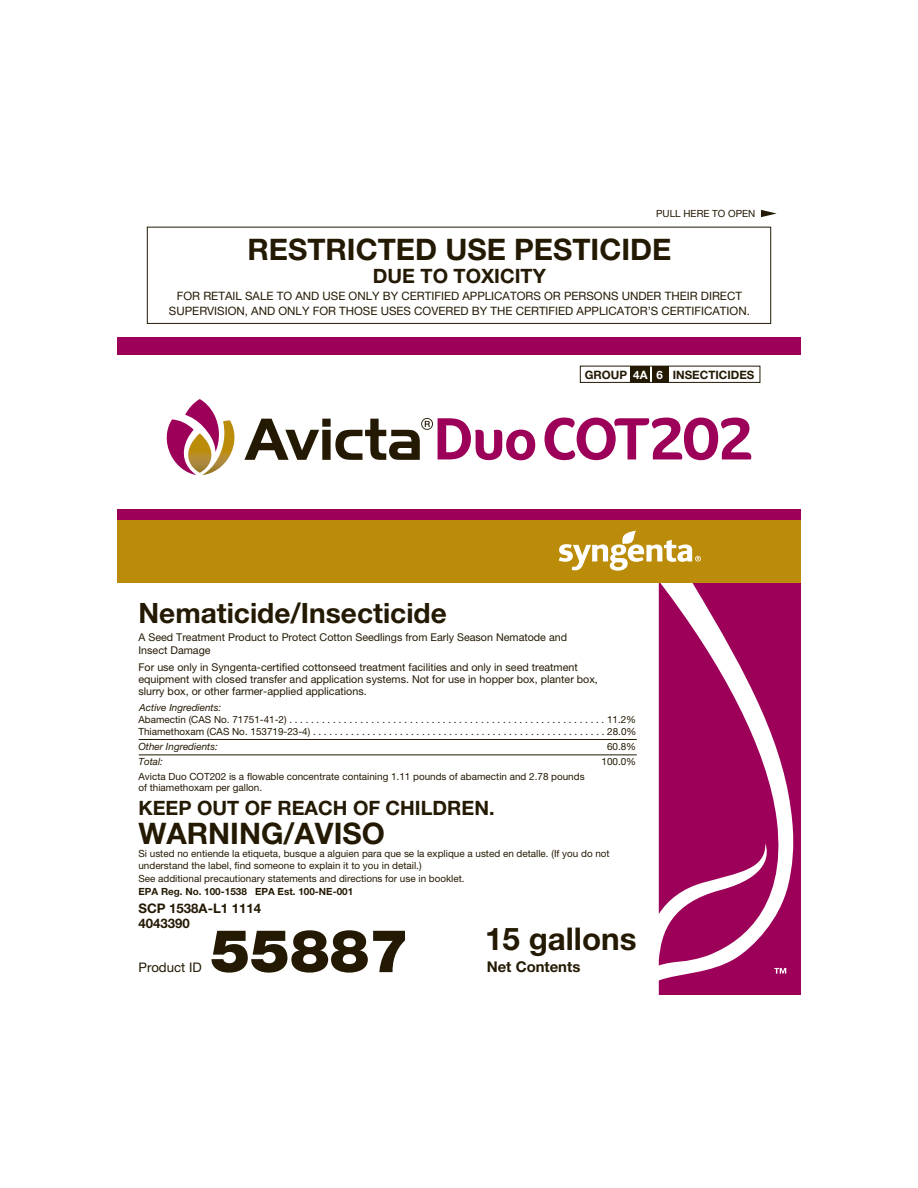
<style>
.page{position:relative;width:918px;height:1188px;background:#fff}
.page>*{position:absolute;margin:0;border:0;box-sizing:border-box;transform-origin:0 0}
.t1{font:900 59.4px "Helvetica Neue LT Pro";color:#241a04}
.t2{font:700 31.35px "Helvetica Neue LT Pro";color:#241a04}
.t3{font:700 29.7px "Helvetica Neue LT Pro";color:#241a04}
.t4{font:700 28.05px "Helvetica Neue LT Pro";color:#241a04}
.t5{font:700 19.8px "Helvetica Neue LT Pro";color:#241a04}
.t6{font:700 14.85px "Helvetica Neue LT Pro";color:#241a04}
.t7{font:700 13.2px/14.9px "Helvetica Neue LT Pro";color:#241a04}
.t8{font:13.2px "Helvetica Neue LT Pro";color:#241a04}
.t9{font:11.55px/14.4px "Helvetica Neue LT Pro";color:#241a04;text-align:center}
.t10{font:700 11.55px "Helvetica Neue LT Pro";color:#241a04}
.t11{font:10.8px/12.1px "Helvetica Neue LT Pro";color:#241a04}
.t12{font:9.9px/11.6px "Helvetica Neue LT Pro";color:#241a04}
.t13{font:italic 9.9px "Helvetica Neue LT Pro";color:#241a04}
.t14{font:700 9.9px "Helvetica Neue LT Pro";color:#241a04}
.s1{color:#fff}
</style>
<div class="page">
<div style="left:147px;top:227px;width:624px;height:97px;border:1px solid #241a04"></div>
<div style="left:580px;top:366px;width:180px;height:17px;border:1px solid #241a04"></div>
<div style="left:630px;top:366px;width:20px;height:16px;background:#241a04"></div>
<div style="left:652px;top:366px;width:16px;height:16px;background:#241a04"></div>
<svg style="left:244px;top:418px;width:291px;height:42px"></svg>
<svg style="left:545px;top:418px;width:206px;height:42px"></svg>
<svg style="left:166px;top:399px;width:69px;height:76px"></svg>
<svg style="left:761px;top:210px;width:16px;height:7px"></svg>
<div style="left:117px;top:338px;width:684px;height:17px;background:#9c0058"></div>
<svg style="left:659px;top:582px;width:142px;height:413px;fill:#9c0058"></svg>
<div style="left:117px;top:519px;width:684px;height:63px;background:#bb8c0a"></div>
<div style="left:117px;top:509px;width:684px;height:10px;background:#9c0058"></div>
<svg style="left:559px;top:531px;width:142px;height:40px"></svg>
<svg style="left:774px;top:968px;width:12px;height:6px"></svg>
<hr style="left:139px;top:739px;width:498px;height:1px;background:#241a04">
<hr style="left:139px;top:754px;width:498px;height:1px;background:#241a04">
<p class="t12" style="left:656px;top:209px;width:101px">PULL HERE TO OPEN</p>
<h3 class="t3" style="left:247px;top:237px;width:426px">RESTRICTED USE PESTICIDE</h3>
<h3 class="t5" style="left:373px;top:268px;width:175px">DUE TO TOXICITY</h3>
<p class="t9" style="left:169px;top:290px;width:582px">FOR RETAIL SALE TO AND USE ONLY BY CERTIFIED APPLICATORS OR PERSONS UNDER THEIR DIRECT<br>SUPERVISION, AND ONLY FOR THOSE USES COVERED BY THE CERTIFIED APPLICATOR’S CERTIFICATION.</p>
<p class="t10" style="left:585px;top:370px;width:171px">GROUP <span class="s1">4A 6</span> INSECTICIDES</p>
<h3 class="t4" style="left:138px;top:602px;width:310px">Nematicide/Insecticide</h3>
<p class="t11" style="left:138px;top:632px;width:430px;line-height:13px">A Seed Treatment Product to Protect Cotton Seedlings from Early Season Nematode and<br>Insect Damage</p>
<p class="t11" style="left:138px;top:662px;width:461px">For use only in Syngenta-certified cottonseed treatment facilities and only in seed treatment equipment with closed transfer and application systems. Not for use in hopper box, planter box, slurry box, or other farmer-applied applications.</p>
<p class="t13" style="left:139px;top:703px;width:83px">Active Ingredients:</p>
<p class="t12" style="left:138px;top:714px;width:500px;line-height:12px">Abamectin (CAS No. 71751-41-2) . . . . . . . . . . . . . . . . . . . . . . . . . . . . . . . . . . . . . . . . . . . . . . . . . . . . . . . . . . 11.2%<br>Thiamethoxam (CAS No. 153719-23-4) . . . . . . . . . . . . . . . . . . . . . . . . . . . . . . . . . . . . . . . . . . . . . . . . . . . . . . 28.0%</p>
<p class="t13" style="left:138px;top:742px;width:81px">Other Ingredients:</p>
<p class="t12" style="left:607px;top:741px;width:31px">60.8%</p>
<p class="t13" style="left:138px;top:758px;width:26px">Total:</p>
<p class="t12" style="left:601px;top:757px;width:36px">100.0%</p>
<p class="t12" style="left:138px;top:772px;width:448px">Avicta Duo COT202 is a flowable concentrate containing 1.11 pounds of abamectin and 2.78 pounds of thiamethoxam per gallon.</p>
<h3 class="t5" style="left:138px;top:800px;width:358px">KEEP OUT OF REACH OF CHILDREN.</h3>
<h3 class="t3" style="left:138px;top:822px;width:248px">WARNING/AVISO</h3>
<p class="t12" style="left:138px;top:849px;width:473px">Si usted no entiende la etiqueta, busque a alguien para que se la explique a usted en detalle. (If you do not understand the label, find someone to explain it to you in detail.)</p>
<p class="t12" style="left:138px;top:874px;width:328px">See additional precautionary statements and directions for use in booklet.</p>
<p class="t14" style="left:138px;top:888px;width:216px">EPA Reg. No. 100-1538 EPA Est. 100-NE-001</p>
<h3 class="t7" style="left:138px;top:902px;width:124px">SCP 1538A-L1 1114<br>4043390</h3>
<h3 class="t8" style="left:138px;top:962px;width:65px">Product ID</h3>
<h1 class="t1" style="left:211px;top:917px;width:200px">55887</h1>
<h2 class="t2" style="left:485px;top:926px;width:153px">15 gallons</h2>
<h3 class="t6" style="left:487px;top:961px;width:95px">Net Contents</h3>
</div>
